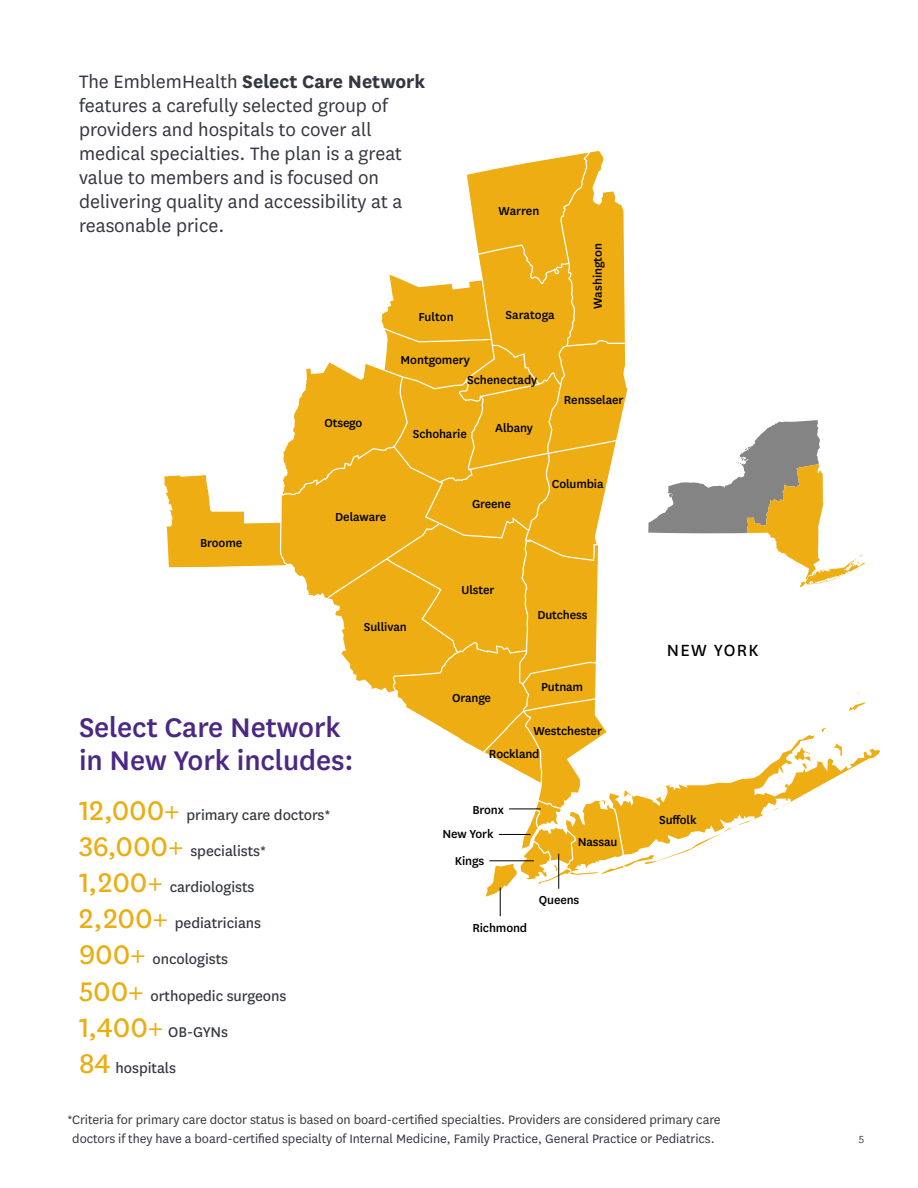
<style>
.page{position:relative;width:918px;height:1188px;background:#fff}
.page>*{position:absolute;margin:0;border:0;box-sizing:border-box;transform-origin:0 0}
.t1{font:500 31.5px/33px "National";letter-spacing:-.005em;color:#4b2884}
.t2{font:21px/24px "National";color:#343741}
.t3{font:18.9px "National";letter-spacing:.07em;color:#000}
.t4{font:16.5px/36.2px "National";letter-spacing:-.005em;color:#343741}
.t5{font:14.25px/18.8px "National";letter-spacing:-.005em;color:#343741;text-align:center}
.t6{font:500 13.5px "National";letter-spacing:-.01em;color:#000}
.t7{font:300 12px "National";color:#000}
.s1{font-weight:700}
.s2{font-size:31.5px;color:#eaae11}
</style>
<div class="page">
<svg style="left:164px;top:151px;width:703px;height:765px"></svg>
<p class="t2" style="left:79px;top:69px;width:348px">The EmblemHealth <span class="s1">Select Care Network </span>features a carefully selected group of providers and hospitals to cover all medical specialties. The plan is a great value to members and is focused on delivering quality and accessibility at a reasonable price.</p>
<p class="t6" style="left:418px;top:307px;width:37px">Fulton</p>
<p class="t6" style="left:499px;top:202px;width:42px">Warren</p>
<p class="t6" style="left:506px;top:306px;width:51px">Saratoga</p>
<p class="t6" style="left:588px;top:309px;width:67px;rotate:-90deg">Washington</p>
<p class="t6" style="left:324px;top:414px;width:39px">Otsego</p>
<p class="t6" style="left:400px;top:351px;width:71px">Montgomery</p>
<p class="t6" style="left:467px;top:371px;width:72px">Schenectady</p>
<p class="t6" style="left:413px;top:425px;width:55px">Schoharie</p>
<p class="t6" style="left:495px;top:419px;width:39px">Albany</p>
<p class="t6" style="left:564px;top:391px;width:61px">Rensselaer</p>
<p class="t6" style="left:200px;top:534px;width:44px">Broome</p>
<p class="t6" style="left:335px;top:508px;width:52px">Delaware</p>
<p class="t6" style="left:364px;top:618px;width:44px">Sullivan</p>
<h1 class="t1" style="left:79px;top:709px;width:276px">Select Care Network in New York includes:</h1>
<p class="t4" style="left:79px;top:796px;width:253px"><span class="s2">12,000+</span> primary care doctors*<br><span class="s2">36,000+</span> specialists*<br><span class="s2">1,200+</span> cardiologists<br><span class="s2">2,200+</span> pediatricians<br><span class="s2">900+</span> oncologists<br><span class="s2">500+</span> orthopedic surgeons<br><span class="s2">1,400+</span> OB-GYNs<br><span class="s2">84</span> hospitals</p>
<p class="t6" style="left:472px;top:495px;width:40px">Greene</p>
<p class="t6" style="left:552px;top:474px;width:53px">Columbia</p>
<p class="t6" style="left:462px;top:581px;width:34px">Ulster</p>
<p class="t6" style="left:452px;top:688px;width:41px">Orange</p>
<p class="t6" style="left:537px;top:606px;width:52px">Dutchess</p>
<p class="t6" style="left:541px;top:678px;width:43px">Putnam</p>
<p class="t6" style="left:534px;top:722px;width:70px">Westchester</p>
<p class="t6" style="left:489px;top:745px;width:52px">Rockland</p>
<p class="t6" style="left:472px;top:801px;width:33px">Bronx</p>
<p class="t6" style="left:442px;top:825px;width:53px">New York</p>
<p class="t6" style="left:455px;top:851px;width:31px">Kings</p>
<p class="t6" style="left:472px;top:919px;width:56px">Richmond</p>
<p class="t6" style="left:578px;top:833px;width:41px">Nassau</p>
<p class="t6" style="left:539px;top:891px;width:42px">Queens</p>
<p class="t3" style="left:667px;top:638px;width:93px">NEW YORK</p>
<p class="t6" style="left:659px;top:811px;width:39px">Suffolk</p>
<p class="t5" style="left:67px;top:1110px;width:655px">*Criteria for primary care doctor status is based on board-certified specialties. Providers are considered primary care doctors if they have a board-certified specialty of Internal Medicine, Family Practice, General Practice or Pediatrics.</p>
<p class="t7" style="left:859px;top:1132px;width:7px">5</p>
</div>
